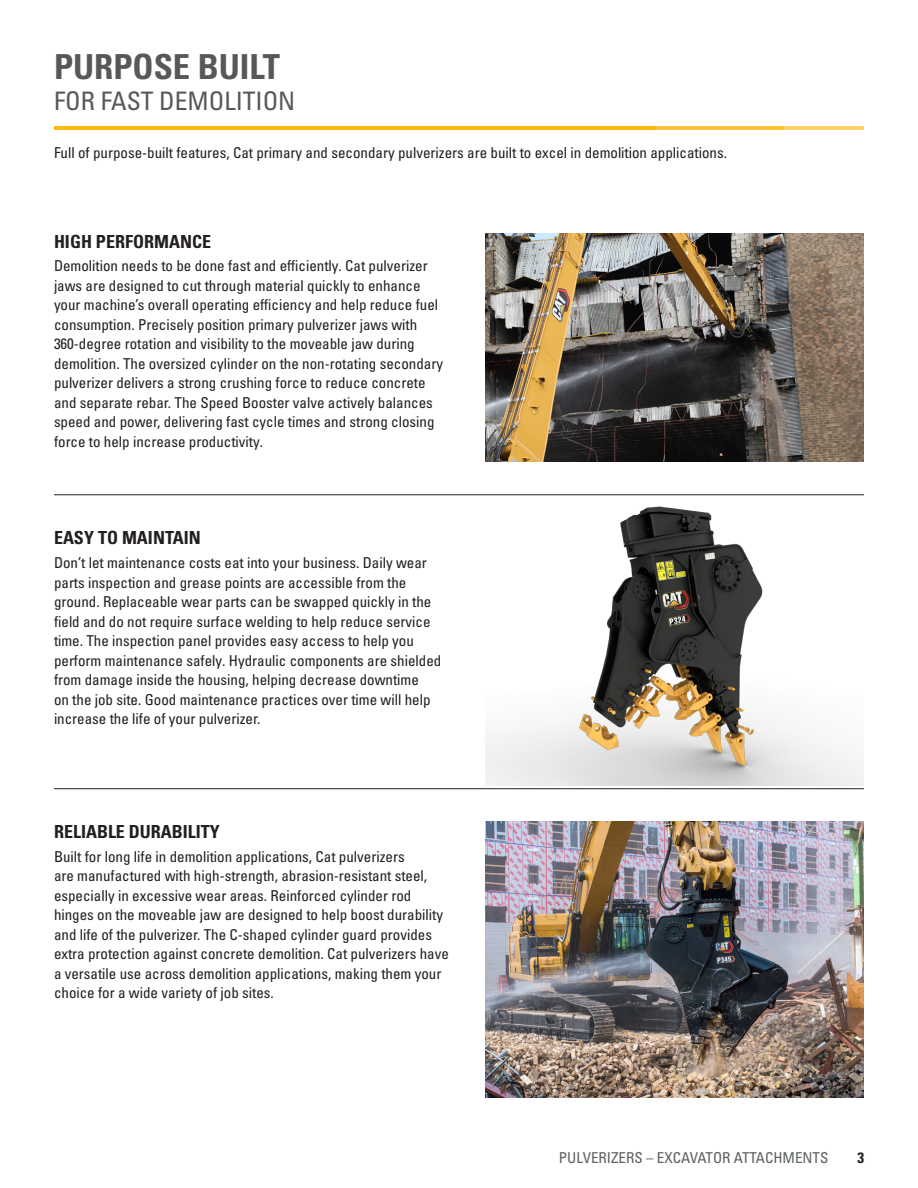
<style>
.page{position:relative;width:918px;height:1188px;background:#fff}
.page>*{position:absolute;margin:0;border:0;box-sizing:border-box;transform-origin:0 0}
.Headline_medium_gray{font:34.5px "Univers LTCYR 67 Bold Cond";color:#57585a}
.Headline_small_gray{font:condensed 25.5px "Univers LTCYR 57";color:#57585a}
.Headline_small_black{font:18px "Univers LTCYR 67 Bold Cond";color:#231f20}
.Body_copy{font:condensed 15px/19.5px "Univers LTCYR 57";color:#231f20}
.t1{font:condensed 15px "Univers LTCYR 57";color:#5d6163}
.t2{font:15px "Univers LTCYR 67 Bold Cond";color:#231f20}
</style>
<div class="page">
<img style="left:485px;top:506px;width:379px;height:279px">
<img style="left:485px;top:234px;width:379px;height:228px">
<hr style="left:54px;top:127px;width:601px;height:3px;background:#fcba13">
<hr style="left:654px;top:127px;width:128px;height:3px;background:#fcba13">
<hr style="left:782px;top:127px;width:82px;height:3px;background:#fcba13">
<img style="left:485px;top:822px;width:379px;height:275px">
<hr style="left:54px;top:495px;width:810px;height:1px;background:#231f20">
<hr style="left:54px;top:788px;width:810px;height:1px;background:#231f20">
<p class="Headline_medium_gray" style="left:54px;top:46px;width:228px">PURPOSE BUILT</p>
<p class="Headline_small_gray" style="left:54px;top:85px;width:243px">FOR FAST DEMOLITION</p>
<p class="Body_copy" style="left:54px;top:142px;width:675px">Full of purpose-built features, Cat primary and secondary pulverizers are built to excel in demolition applications.</p>
<p class="Headline_small_black" style="left:54px;top:231px;width:159px">HIGH PERFORMANCE</p>
<p class="Body_copy" style="left:54px;top:256px;width:391px">Demolition needs to be done fast and efficiently. Cat pulverizer jaws are designed to cut through material quickly to enhance your machine’s overall operating efficiency and help reduce fuel consumption. Precisely position primary pulverizer jaws with 360-degree rotation and visibility to the moveable jaw during demolition. The oversized cylinder on the non-rotating secondary pulverizer delivers a strong crushing force to reduce concrete and separate rebar. The Speed Booster valve actively balances speed and power, delivering fast cycle times and strong closing force to help increase productivity.</p>
<p class="Headline_small_black" style="left:54px;top:526px;width:148px">EASY TO MAINTAIN</p>
<p class="Body_copy" style="left:54px;top:553px;width:389px">Don’t let maintenance costs eat into your business. Daily wear parts inspection and grease points are accessible from the ground. Replaceable wear parts can be swapped quickly in the field and do not require surface welding to help reduce service time. The inspection panel provides easy access to help you perform maintenance safely. Hydraulic components are shielded from damage inside the housing, helping decrease downtime<br>on the job site. Good maintenance practices over time will help increase the life of your pulverizer.</p>
<p class="Headline_small_black" style="left:54px;top:820px;width:167px">RELIABLE DURABILITY</p>
<p class="Body_copy" style="left:54px;top:846px;width:396px">Built for long life in demolition applications, Cat pulverizers<br>are manufactured with high-strength, abrasion-resistant steel, especially in excessive wear areas. Reinforced cylinder rod hinges on the moveable jaw are designed to help boost durability and life of the pulverizer. The C-shaped cylinder guard provides extra protection against concrete demolition. Cat pulverizers have a versatile use across demolition applications, making them your choice for a wide variety of job sites.</p>
<p class="t1" style="left:559px;top:1148px;width:271px">PULVERIZERS – EXCAVATOR ATTACHMENTS</p>
<p class="t2" style="left:857px;top:1148px;width:8px">3</p>
</div>
